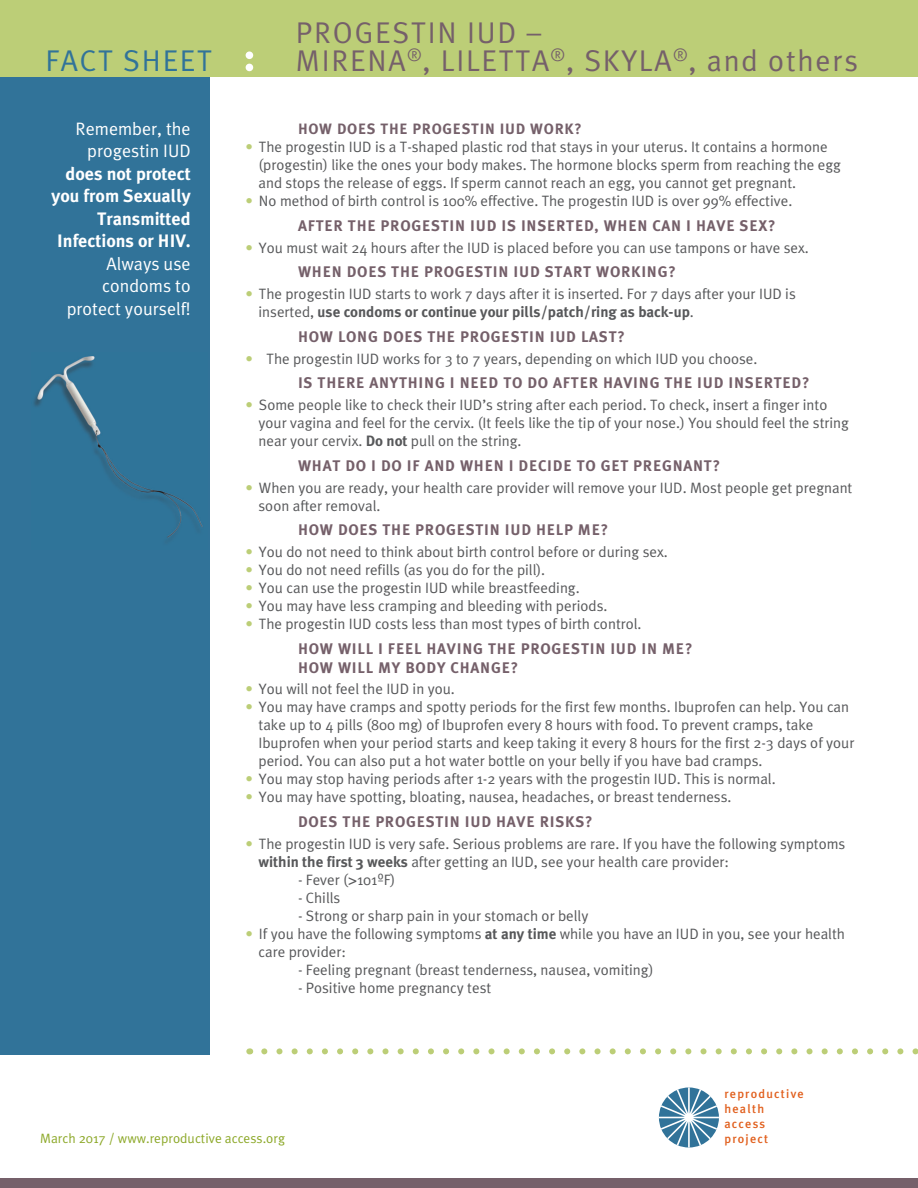
<style>
.page{position:relative;width:918px;height:1188px;background:#fff}
.page>*{position:absolute;margin:0;border:0;box-sizing:border-box;transform-origin:0 0}
.t1{font:30px/28.5px "Meta Plus Normal";letter-spacing:.06em;color:#75606a}
.t2{font:30px "Meta Plus Normal";color:#317399}
.t3{font:18px/22.5px "Meta Plus Normal";color:#fff;text-align:right}
.t4{font:700 18px/22.5px "Meta Plus";color:#fff;text-align:right}
.t5{font:700 15.3px/18.8px "Meta Plus";letter-spacing:.05em;color:#75606a}
.t6{font:15px/18px "Meta Plus Normal";color:#57585a}
.t7{font:700 15px "Meta Plus";color:#57585a}
.t8{font:700 15px "Meta Plus";letter-spacing:.05em;color:#75606a}
.t9{font:13.5px "Meta Plus Normal";color:#8ca828}
.t10{font:500 12.3px/15.1px "Meta Plus";letter-spacing:.1em;color:#e1601e}
.s1{color:#bcce77}
.s2{font-family:"Meta Plus Normal";font-weight:400}
.s3{font-family:"Meta Plus";font-weight:700}
.s4{font-family:"Frutiger"}
</style>
<div class="page">
<div style="left:0;top:72px;width:210px;height:982px;background:#317399"></div>
<div style="left:0;top:0;width:918px;height:76px;background:#bcce77"></div>
<div style="left:0;top:1179px;width:918px;height:9px;background:#75606a"></div>
<svg style="left:659px;top:1087px;width:60px;height:61px"></svg>
<svg style="left:264px;top:1048px;width:653px;height:6px"></svg>
<img style="left:34px;top:356px;width:169px;height:182px">
<div style="left:246px;top:51px;width:7px;height:8px;background:#fff;border-radius:50%"></div>
<div style="left:246px;top:64px;width:7px;height:7px;background:#fff;border-radius:50%"></div>
<h1 class="t2" style="left:46px;top:44px;width:168px">FACT SHEET</h1>
<p class="t3" style="left:76px;top:117px;width:117px">Remember, the progestin IUD</p>
<p class="t4" style="left:52px;top:162px;width:141px">does not protect you from Sexually<br>Transmitted<br>Infections or HIV.</p>
<p class="t3" style="left:67px;top:252px;width:126px">Always use condoms to protect yourself!</p>
<h1 class="t1" style="left:296px;top:18px;width:564px">PROGESTIN IUD –<br>MIRENA<sup>®</sup>, LILETTA<sup>®</sup>, SKYLA<sup>®</sup>, and others</h1>
<p class="t8" style="left:298px;top:120px;width:285px">HOW DOES THE PROGESTIN IUD WORK?</p>
<p class="t6" style="left:259px;top:138px;width:584px;text-indent:-13px"><span class="s1">•</span> The progestin IUD is a T-shaped plastic rod that stays in your uterus. It contains a hormone (progestin) like the ones your body makes. The hormone blocks sperm from reaching the egg and stops the release of eggs. If sperm cannot reach an egg, you cannot get pregnant.</p>
<p class="t6" style="left:246px;top:192px;width:548px"><span class="s1">•</span> No method of birth control is 100% effective. The progestin IUD is over 99% effective.</p>
<p class="t5" style="left:298px;top:216px;width:479px">AFTER THE PROGESTIN IUD IS INSERTED, WHEN CAN I HAVE SEX?</p>
<p class="t6" style="left:246px;top:238px;width:565px"><span class="s1">•</span> You must wait 24 hours after the IUD is placed before you can use tampons or have sex.</p>
<p class="t5" style="left:298px;top:263px;width:379px">WHEN DOES THE PROGESTIN IUD START WORKING?</p>
<p class="t6" style="left:246px;top:285px;width:552px"><span class="s1">•</span> The progestin IUD starts to work 7 days after it is inserted. For 7 days after your IUD is</p>
<p class="t7" style="left:259px;top:303px;width:437px"><span class="s2">inserted,</span> use condoms or continue your pills/patch/ring as back-up<span class="s2">.</span></p>
<p class="t5" style="left:298px;top:327px;width:328px">HOW LONG DOES THE PROGESTIN IUD LAST?</p>
<p class="t6" style="left:246px;top:349px;width:513px"><span class="s1">•</span> The progestin IUD works for 3 to 7 years, depending on which IUD you choose.</p>
<p class="t5" style="left:298px;top:374px;width:513px">IS THERE ANYTHING I NEED TO DO AFTER HAVING THE IUD INSERTED?</p>
<p class="t6" style="left:259px;top:396px;width:592px;text-indent:-13px"><span class="s1">•</span> Some people like to check their IUD’s string after each period. To check, insert a finger into your vagina and feel for the cervix. (It feels like the tip of your nose.) You should feel the string near your cervix. <span class="s3">Do not</span> pull on the string.</p>
<p class="t5" style="left:298px;top:456px;width:424px">WHAT DO I DO IF AND WHEN I DECIDE TO GET PREGNANT?</p>
<p class="t6" style="left:259px;top:478px;width:595px;text-indent:-13px"><span class="s1">•</span> When you are ready, your health care provider will remove your IUD. Most people get pregnant soon after removal.</p>
<p class="t5" style="left:298px;top:521px;width:312px">HOW DOES THE PROGESTIN IUD HELP ME?</p>
<p class="t6" style="left:246px;top:543px;width:424px"><span class="s1">•</span> You do not need to think about birth control before or during sex.</p>
<p class="t6" style="left:246px;top:561px;width:301px"><span class="s1">•</span> You do not need refills (as you do for the pill).</p>
<p class="t6" style="left:246px;top:579px;width:336px"><span class="s1">•</span> You can use the progestin IUD while breastfeeding.</p>
<p class="t6" style="left:246px;top:597px;width:363px"><span class="s1">•</span> You may have less cramping and bleeding with periods.</p>
<p class="t6" style="left:246px;top:615px;width:398px"><span class="s1">•</span> The progestin IUD costs less than most types of birth control.</p>
<p class="t5" style="left:298px;top:639px;width:396px">HOW WILL I FEEL HAVING THE PROGESTIN IUD IN ME?<br>HOW WILL MY BODY CHANGE?</p>
<p class="t6" style="left:246px;top:680px;width:211px"><span class="s1">•</span> You will not feel the IUD in you.</p>
<p class="t6" style="left:259px;top:698px;width:597px;text-indent:-13px"><span class="s1">•</span> You may have cramps and spotty periods for the first few months. Ibuprofen can help. You can take up to 4 pills (800 mg) of Ibuprofen every 8 hours with food. To prevent cramps, take Ibuprofen when your period starts and keep taking it every 8 hours for the first 2-3 days of your period. You can also put a hot water bottle on your belly if you have bad cramps.</p>
<p class="t6" style="left:246px;top:770px;width:532px"><span class="s1">•</span> You may stop having periods after 1-2 years with the progestin IUD. This is normal.</p>
<p class="t6" style="left:246px;top:788px;width:488px"><span class="s1">•</span> You may have spotting, bloating, nausea, headaches, or breast tenderness.</p>
<p class="t5" style="left:298px;top:812px;width:296px">DOES THE PROGESTIN IUD HAVE RISKS?</p>
<p class="t6" style="left:259px;top:835px;width:588px;text-indent:-13px"><span class="s1">•</span> The progestin IUD is very safe. Serious problems are rare. If you have the following symptoms <span class="s3">within the first 3 weeks</span> after getting an IUD, see your health care provider:</p>
<p class="t6" style="left:298px;top:871px;width:99px">- Fever (<span class="s4">&gt;</span>101ºF)</p>
<p class="t6" style="left:298px;top:889px;width:44px">- Chills</p>
<p class="t6" style="left:298px;top:907px;width:292px">- Strong or sharp pain in your stomach or belly</p>
<p class="t6" style="left:259px;top:925px;width:588px;text-indent:-13px"><span class="s1">•</span> If you have the following symptoms <span class="s3">at any time</span> while you have an IUD in you, see your health care provider:</p>
<p class="t6" style="left:298px;top:961px;width:357px">- Feeling pregnant (breast tenderness, nausea, vomiting)</p>
<p class="t6" style="left:298px;top:979px;width:195px">- Positive home pregnancy test</p>
<p class="t10" style="left:724px;top:1086px;width:81px">reproductive health access</p>
<p class="t9" style="left:40px;top:1130px;width:246px">March 2017 / www.reproductive access.org</p>
<p class="t10" style="left:724px;top:1131px;width:45px">project</p>
</div>
